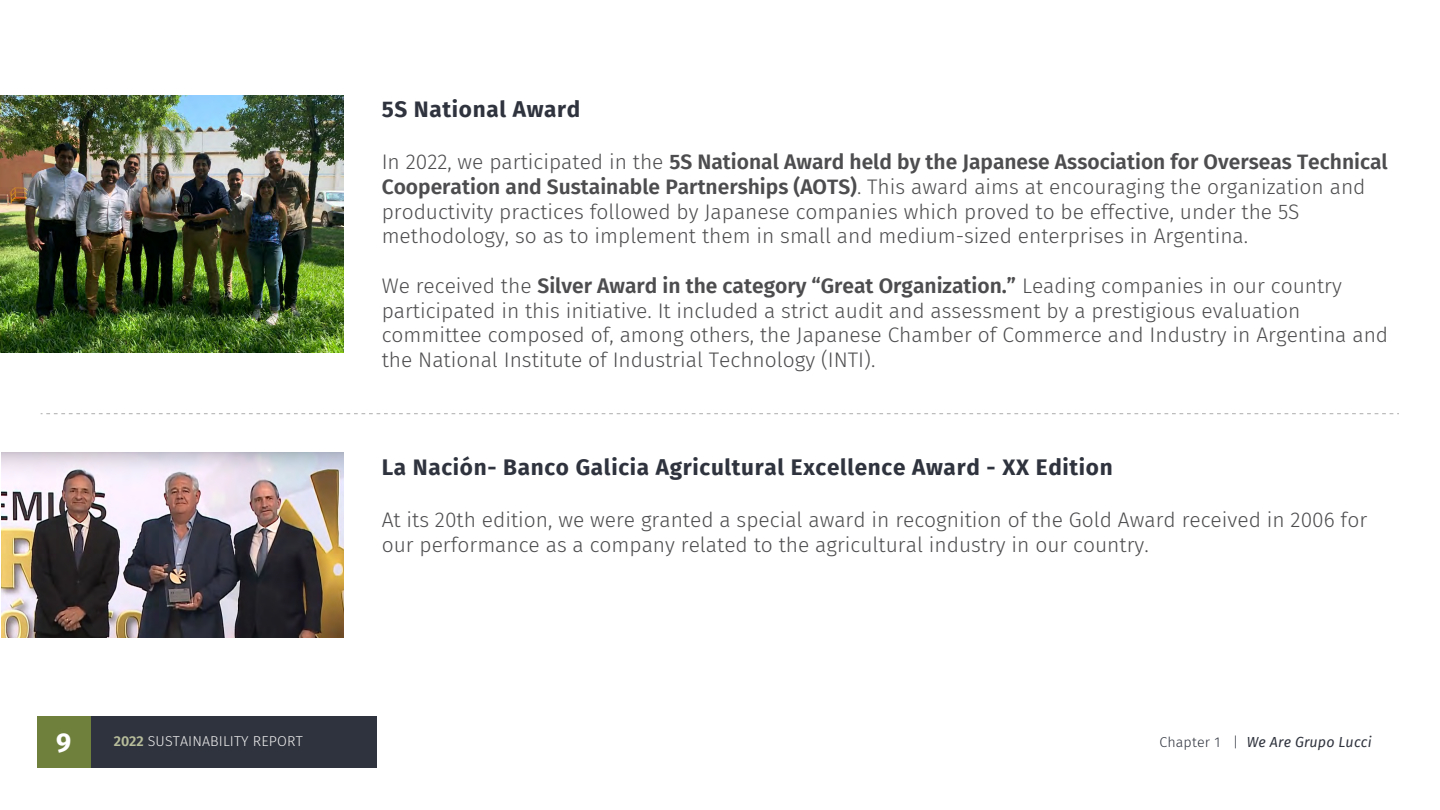
<style>
.page{position:relative;width:1440px;height:810px;background:#fff}
.page>*{position:absolute;margin:0;border:0;box-sizing:border-box;transform-origin:0 0}
.t1{font:700 27px "Fira Sans";color:#fff}
.t2{font:700 22.5px "Fira Sans";letter-spacing:.03em;color:#2f333d}
.t3{font:300 21px/24.8px "Fira Sans";color:#4d4c4e}
.t4{font:300 14.25px "Fira Sans";letter-spacing:.01em;color:#f0f0f0}
.t5{font:italic 14.25px "Fira Sans";letter-spacing:.01em;color:#2f333d}
.s1{font-weight:600}
.s2{font-weight:600;color:#b7bd9b}
.s3{font-weight:300;font-style:normal}
</style>
<div class="page">
<div style="left:91px;top:716px;width:286px;height:52px;background:#2f333d"></div>
<div style="left:38px;top:716px;width:53px;height:52px;background:#6f803d"></div>
<svg style="left:41px;top:414px;width:1358px;height:1px"></svg>
<img style="left:1px;top:453px;width:342px;height:185px">
<img style="left:0;top:95px;width:343px;height:258px">
<p class="t2" style="left:382px;top:91px;width:200px">5S National Award</p>
<p class="t3" style="left:382px;top:149px;width:1008px">In 2022, we participated in the <span class="s1">5S National Award held by the Japanese Association for Overseas Technical Cooperation and Sustainable Partnerships (AOTS)</span>. This award aims at encouraging the organization and productivity practices followed by Japanese companies which proved to be effective, under the 5S methodology, so as to implement them in small and medium-sized enterprises in Argentina.</p>
<p class="t3" style="left:382px;top:273px;width:1008px">We received the <span class="s1">Silver Award in the category “Great Organization.”</span> Leading companies in our country participated in this initiative. It included a strict audit and assessment by a prestigious evaluation committee composed of, among others, the Japanese Chamber of Commerce and Industry in Argentina and the National Institute of Industrial Technology (INTI).</p>
<p class="t2" style="left:382px;top:449px;width:733px">La Nación- Banco Galicia Agricultural Excellence Award - XX Edition</p>
<p class="t3" style="left:382px;top:507px;width:987px">At its 20th edition, we were granted a special award in recognition of the Gold Award received in 2006 for our performance as a company related to the agricultural industry in our country.</p>
<p class="t1" style="left:56px;top:720px;width:17px">9</p>
<p class="t4" style="left:114px;top:731px;width:190px"><span class="s2">2022</span> SUSTAINABILITY REPORT</p>
<p class="t5" style="left:1159px;top:731px;width:214px"><span class="s3">Chapter 1 |</span> We Are Grupo Lucci</p>
</div>
